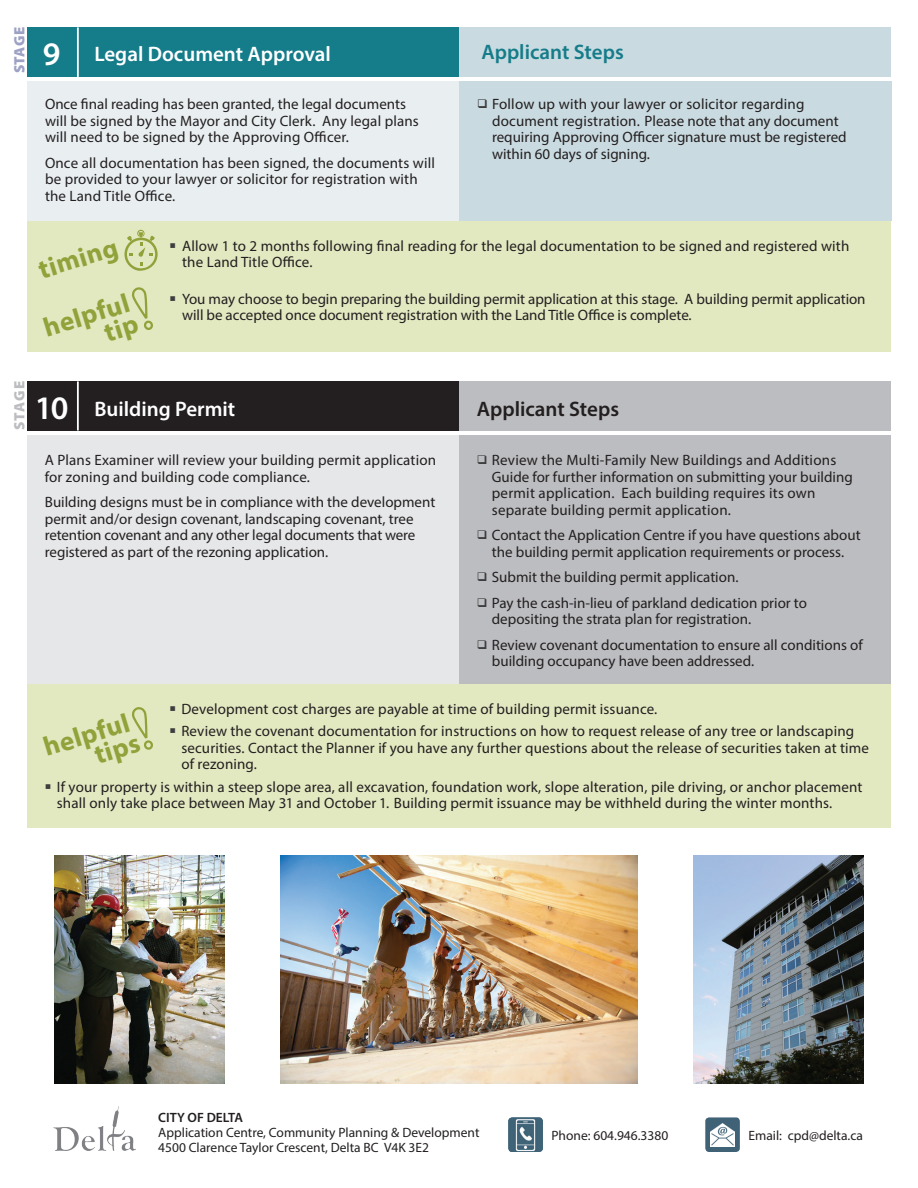
<style>
.page{position:relative;width:918px;height:1188px;background:#fff}
.page>*{position:absolute;margin:0;border:0;box-sizing:border-box;transform-origin:0 0}
.t1{font:600 33px "Myriad Pro";color:#fff}
.t2{font:700 27px/22.5px "Myriad Pro";color:#90a23a;text-align:right}
.t3{font:600 21px "Myriad Pro";color:#fff}
.t4{font:600 21px "Myriad Pro";color:#157c8a}
.t5{font:600 21px "Myriad Pro";color:#231f20}
.t6{font:15px/16.5px "Myriad Pro";letter-spacing:.005em;color:#231f20}
.t7{font:900 15px "Myriad Pro";letter-spacing:.02em;color:#9da2c4}
.t8{font:900 15px "Myriad Pro";letter-spacing:.07em;color:#bcbdc0}
.t9{font:13.5px/15px "Myriad Pro";color:#231f20}
.t10{font:600 13.5px "Myriad Pro";color:#231f20}
</style>
<div class="page">
<div style="left:27px;top:684px;width:864px;height:144px;background:#e2e8c0"></div>
<svg style="left:132px;top:707px;width:21px;height:43px"></svg>
<img style="left:508px;top:1117px;width:35px;height:35px">
<div style="left:705px;top:1117px;width:35px;height:35px;background:#406277;border-radius:4px"></div>
<img style="left:711px;top:1123px;width:23px;height:23px">
<div style="left:459px;top:81px;width:432px;height:139px;background:#c9dae0"></div>
<div style="left:27px;top:221px;width:864px;height:131px;background:#e2e8c0"></div>
<div style="left:459px;top:27px;width:432px;height:50px;background:#c9dae0"></div>
<div style="left:27px;top:81px;width:432px;height:139px;background:#e9eff1"></div>
<div style="left:27px;top:27px;width:432px;height:50px;background:#157c8a"></div>
<hr style="left:77px;top:27px;width:2px;height:50px;background:#fff">
<div style="left:459px;top:435px;width:432px;height:249px;background:#bcbdc0"></div>
<div style="left:459px;top:381px;width:432px;height:50px;background:#bcbdc0"></div>
<div style="left:27px;top:435px;width:432px;height:249px;background:#e6e7e9"></div>
<div style="left:27px;top:381px;width:432px;height:50px;background:#231f20"></div>
<hr style="left:77px;top:381px;width:2px;height:49px;background:#fff">
<img style="left:54px;top:855px;width:171px;height:228px">
<img style="left:693px;top:855px;width:171px;height:228px">
<img style="left:280px;top:855px;width:358px;height:228px">
<img style="left:54px;top:1106px;width:81px;height:45px">
<svg style="left:132px;top:287px;width:21px;height:43px"></svg>
<svg style="left:124px;top:229px;width:34px;height:42px"></svg>
<p class="t7" style="left:9px;top:73px;width:48px;rotate:-90deg">STAGE</p>
<h1 class="t1" style="left:43px;top:32px;width:19px">9</h1>
<p class="t6" style="left:45px;top:96px;width:375px">Once final reading has been granted, the legal documents will be signed by the Mayor and City Clerk. Any legal plans will need to be signed by the Approving Officer.</p>
<p class="t6" style="left:45px;top:154px;width:391px">Once all documentation has been signed, the documents will be provided to your lawyer or solicitor for registration with the Land Title Office.</p>
<h3 class="t3" style="left:94px;top:40px;width:238px">Legal Document Approval</h3>
<h3 class="t4" style="left:482px;top:38px;width:144px">Applicant Steps</h3>
<p class="t6" style="left:492px;top:96px;width:356px">Follow up with your lawyer or solicitor regarding document registration. Please note that any document requiring Approving Officer signature must be registered within 60 days of signing.</p>
<h2 class="t2" style="left:36px;top:258px;width:83px;rotate:-17deg">timing</h2>
<h2 class="t2" style="left:41px;top:316px;width:92px;rotate:-17deg">helpful tip</h2>
<p class="t6" style="left:182px;top:237px;width:669px">Allow 1 to 2 months following final reading for the legal documentation to be signed and registered with the Land Title Office.</p>
<p class="t6" style="left:182px;top:290px;width:685px">You may choose to begin preparing the building permit application at this stage. A building permit application will be accepted once document registration with the Land Title Office is complete.</p>
<p class="t8" style="left:9px;top:430px;width:51px;rotate:-90deg">STAGE</p>
<h1 class="t1" style="left:35px;top:386px;width:35px">10</h1>
<p class="t6" style="left:45px;top:452px;width:393px">A Plans Examiner will review your building permit application for zoning and building code compliance.</p>
<p class="t6" style="left:45px;top:494px;width:392px">Building designs must be in compliance with the development permit and/or design covenant, landscaping covenant, tree retention covenant and any other legal documents that were registered as part of the rezoning application.</p>
<h3 class="t3" style="left:94px;top:396px;width:142px">Building Permit</h3>
<h3 class="t5" style="left:477px;top:396px;width:144px">Applicant Steps</h3>
<p class="t6" style="left:492px;top:452px;width:362px">Review the Multi-Family New Buildings and Additions Guide for further information on submitting your building permit application. Each building requires its own separate building permit application.</p>
<p class="t6" style="left:492px;top:527px;width:370px">Contact the Application Centre if you have questions about the building permit application requirements or process.</p>
<p class="t6" style="left:492px;top:564px;width:317px;line-height:25.5px">Submit the building permit application.<br>Pay the cash-in-lieu of parkland dedication prior to</p>
<p class="t6" style="left:492px;top:606px;width:372px;line-height:25.5px">depositing the strata plan for registration.<br>Review covenant documentation to ensure all conditions of</p>
<p class="t6" style="left:492px;top:653px;width:264px">building occupancy have been addressed.</p>
<p class="t6" style="left:181px;top:697px;width:674px;line-height:22.5px">Development cost charges are payable at time of building permit issuance.<br>Review the covenant documentation for instructions on how to request release of any tree or landscaping</p>
<p class="t6" style="left:181px;top:739px;width:689px">securities. Contact the Planner if you have any further questions about the release of securities taken at time of rezoning.</p>
<p class="t6" style="left:57px;top:778px;width:807px">If your property is within a steep slope area, all excavation, foundation work, slope alteration, pile driving, or anchor placement shall only take place between May 31 and October 1. Building permit issuance may be withheld during the winter months.</p>
<h2 class="t2" style="left:41px;top:736px;width:94px;rotate:-17deg">helpful tips</h2>
<p class="t10" style="left:158px;top:1109px;width:86px">CITY OF DELTA</p>
<p class="t9" style="left:158px;top:1124px;width:323px">Application Centre, Community Planning &amp; Development<br>4500 Clarence Taylor Crescent, Delta BC V4K 3E2</p>
<p class="t9" style="left:552px;top:1128px;width:118px">Phone: 604.946.3380</p>
<p class="t9" style="left:748px;top:1128px;width:116px">Email: cpd@delta.ca</p>
</div>
